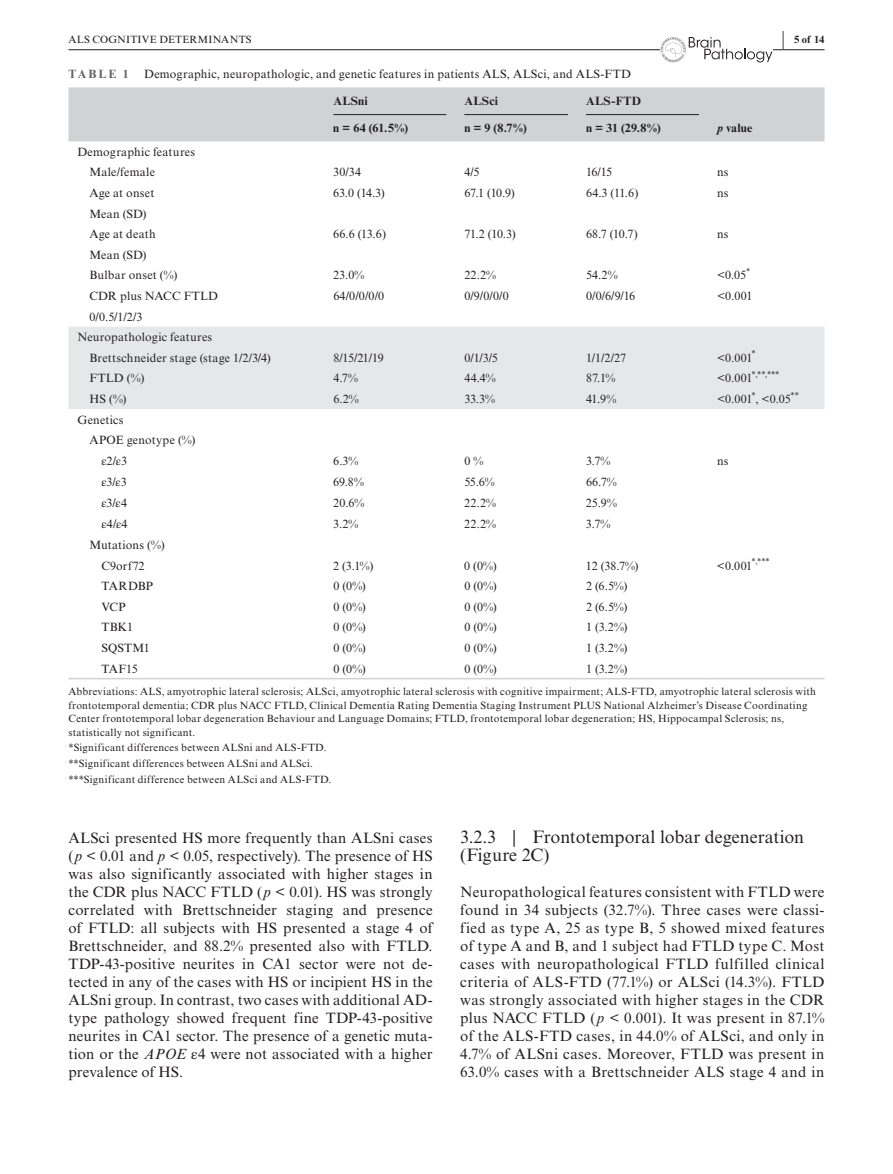
<style>
.page{position:relative;width:893px;height:1174px;background:#fff}
.page>*{position:absolute;margin:0;border:0;box-sizing:border-box;transform-origin:0 0}
.t1{font:18px/18px "Times New Roman MT Std";color:#231f20}
.t2{font:15px/18px "Times New Roman MT Std";letter-spacing:.02em;color:#231f20;text-align:justify}
.t3{font:12px/20.5px "Times New Roman MT Std";letter-spacing:.015em;color:#231f20}
.t4{font:700 12px "Times New Roman MT Std";letter-spacing:.025em;color:#231f20}
.t5{font:700 12px "Times New Roman MT Std";letter-spacing:.155em;color:#636366}
.t6{font:10.5px/13.5px "Times New Roman MT Std";letter-spacing:.025em;color:#231f20}
.t7{font:700 10.5px "Times New Roman MT Std";color:#231f20}
.t8{font:8.4px "Times New Roman MT Std";color:#231f20}
.s1{font-size:20.25px}
.s2{font-style:italic}
.s3{font-size:12px}
.s4{font-family:"STIX"}
</style>
<div class="page">
<hr style="left:68px;top:49px;width:756px;height:1px;background:#231f20">
<svg style="left:660px;top:37px;width:112px;height:25px"></svg>
<div style="left:68px;top:87px;width:756px;height:54px;background:#d1d2d4"></div>
<div style="left:68px;top:327px;width:756px;height:82px;background:#e6e7e9"></div>
<hr style="left:68px;top:678px;width:256px;height:1px;background:#d1d2d4">
<hr style="left:324px;top:678px;width:131px;height:1px;background:#d1d2d4">
<hr style="left:455px;top:678px;width:122px;height:1px;background:#d1d2d4">
<hr style="left:577px;top:678px;width:131px;height:1px;background:#d1d2d4">
<hr style="left:708px;top:678px;width:116px;height:1px;background:#d1d2d4">
<hr style="left:333px;top:114px;width:113px;height:1px;background:#231f20">
<hr style="left:464px;top:114px;width:104px;height:1px;background:#231f20">
<hr style="left:586px;top:114px;width:113px;height:1px;background:#231f20">
<p class="t6" style="left:68px;top:32px;width:185px">ALS COGNITIVE DETERMINANTS</p>
<p class="t7" style="left:782px;top:33px;width:43px"><span class="s1">|</span> 5 of 14</p>
<p class="t5" style="left:68px;top:66px;width:62px">TABLE 1</p>
<p class="t3" style="left:144px;top:63px;width:488px">Demographic, neuropathologic, and genetic features in patients ALS, ALSci, and ALS-FTD</p>
<p class="t4" style="left:333px;top:94px;width:36px">ALSni</p>
<p class="t4" style="left:464px;top:94px;width:35px">ALSci</p>
<p class="t4" style="left:586px;top:94px;width:56px">ALS-FTD</p>
<p class="t4" style="left:333px;top:121px;width:76px">n = 64 (61.5%)</p>
<p class="t4" style="left:464px;top:121px;width:64px">n = 9 (8.7%)</p>
<p class="t4" style="left:586px;top:121px;width:76px">n = 31 (29.8%)</p>
<p class="t4" style="left:717px;top:121px;width:37px"><span class="s2">p</span> value</p>
<p class="t3" style="left:89px;top:141px;width:107px;text-indent:-12px">Demographic features<br>Male/female</p>
<p class="t3" style="left:333px;top:162px;width:29px">30/34</p>
<p class="t3" style="left:464px;top:162px;width:17px">4/5</p>
<p class="t3" style="left:586px;top:162px;width:28px">16/15</p>
<p class="t3" style="left:717px;top:162px;width:13px">ns</p>
<p class="t3" style="left:89px;top:183px;width:66px">Age at onset</p>
<p class="t3" style="left:333px;top:183px;width:53px">63.0 (14.3)</p>
<p class="t3" style="left:464px;top:183px;width:52px">67.1 (10.9)</p>
<p class="t3" style="left:586px;top:183px;width:54px">64.3 (11.6)</p>
<p class="t3" style="left:717px;top:183px;width:13px">ns</p>
<p class="t3" style="left:89px;top:203px;width:68px">Mean (SD)<br>Age at death</p>
<p class="t3" style="left:333px;top:224px;width:54px">66.6 (13.6)</p>
<p class="t3" style="left:464px;top:224px;width:53px">71.2 (10.3)</p>
<p class="t3" style="left:586px;top:224px;width:53px">68.7 (10.7)</p>
<p class="t3" style="left:717px;top:224px;width:13px">ns</p>
<p class="t3" style="left:89px;top:244px;width:89px">Mean (SD)<br>Bulbar onset (%)</p>
<p class="t3" style="left:333px;top:265px;width:33px">23.0%</p>
<p class="t3" style="left:464px;top:265px;width:33px">22.2%</p>
<p class="t3" style="left:586px;top:265px;width:33px">54.2%</p>
<p class="t3" style="left:717px;top:265px;width:35px">&lt;0.05<sup>*</sup></p>
<p class="t3" style="left:89px;top:286px;width:130px">CDR plus NACC FTLD</p>
<p class="t3" style="left:333px;top:286px;width:52px">64/0/0/0/0</p>
<p class="t3" style="left:464px;top:286px;width:46px">0/9/0/0/0</p>
<p class="t3" style="left:586px;top:286px;width:51px">0/0/6/9/16</p>
<p class="t3" style="left:717px;top:286px;width:37px">&lt;0.001</p>
<p class="t3" style="left:89px;top:306px;width:54px">0/0.5/1/2/3</p>
<p class="t3" style="left:77px;top:327px;width:136px">Neuropathologic features</p>
<p class="t3" style="left:89px;top:347px;width:183px">Brettschneider stage (stage 1/2/3/4)</p>
<p class="t3" style="left:333px;top:347px;width:52px">8/15/21/19</p>
<p class="t3" style="left:464px;top:347px;width:35px">0/1/3/5</p>
<p class="t3" style="left:586px;top:347px;width:41px">1/1/2/27</p>
<p class="t3" style="left:717px;top:347px;width:37px">&lt;0.001</p>
<p class="t8" style="left:752px;top:349px;width:6px">*</p>
<p class="t3" style="left:89px;top:368px;width:56px">FTLD (%)</p>
<p class="t3" style="left:333px;top:368px;width:26px">4.7%</p>
<p class="t3" style="left:464px;top:368px;width:33px">44.4%</p>
<p class="t3" style="left:586px;top:368px;width:31px">87.1%</p>
<p class="t8" style="left:717px;top:369px;width:64px"><span class="s3">&lt;0.001</span>*,**,***</p>
<p class="t3" style="left:89px;top:389px;width:39px">HS (%)</p>
<p class="t3" style="left:333px;top:389px;width:27px">6.2%</p>
<p class="t3" style="left:464px;top:389px;width:32px">33.3%</p>
<p class="t3" style="left:586px;top:389px;width:32px">41.9%</p>
<p class="t3" style="left:717px;top:389px;width:83px">&lt;0.001<sup>*</sup>, &lt;0.05<sup>**</sup></p>
<p class="t3" style="left:77px;top:409px;width:48px">Genetics</p>
<p class="t3" style="left:89px;top:430px;width:108px">APOE genotype (%)</p>
<p class="t3" style="left:101px;top:451px;width:27px"><span class="s4">ε</span>2/<span class="s4">ε</span>3</p>
<p class="t3" style="left:333px;top:450px;width:27px">6.3%</p>
<p class="t3" style="left:464px;top:450px;width:20px">0 %</p>
<p class="t3" style="left:586px;top:450px;width:26px">3.7%</p>
<p class="t3" style="left:717px;top:450px;width:13px">ns</p>
<p class="t3" style="left:101px;top:472px;width:27px"><span class="s4">ε</span>3/<span class="s4">ε</span>3</p>
<p class="t3" style="left:333px;top:471px;width:32px">69.8%</p>
<p class="t3" style="left:464px;top:471px;width:32px">55.6%</p>
<p class="t3" style="left:586px;top:471px;width:32px">66.7%</p>
<p class="t3" style="left:101px;top:493px;width:27px"><span class="s4">ε</span>3/<span class="s4">ε</span>4</p>
<p class="t3" style="left:333px;top:492px;width:33px">20.6%</p>
<p class="t3" style="left:464px;top:492px;width:33px">22.2%</p>
<p class="t3" style="left:586px;top:492px;width:32px">25.9%</p>
<p class="t3" style="left:101px;top:514px;width:28px"><span class="s4">ε</span>4/<span class="s4">ε</span>4</p>
<p class="t3" style="left:333px;top:513px;width:27px">3.2%</p>
<p class="t3" style="left:464px;top:513px;width:33px">22.2%</p>
<p class="t3" style="left:586px;top:513px;width:26px">3.7%</p>
<p class="t3" style="left:101px;top:534px;width:65px;text-indent:-12px">Mutations (%)<br>C9orf72</p>
<p class="t3" style="left:333px;top:555px;width:42px">2 (3.1%)</p>
<p class="t3" style="left:464px;top:555px;width:34px">0 (0%)</p>
<p class="t3" style="left:586px;top:555px;width:54px">12 (38.7%)</p>
<p class="t3" style="left:717px;top:555px;width:37px">&lt;0.001</p>
<p class="t8" style="left:752px;top:556px;width:20px">*,***</p>
<p class="t3" style="left:101px;top:576px;width:53px">TARDBP</p>
<p class="t3" style="left:333px;top:576px;width:34px">0 (0%)</p>
<p class="t3" style="left:464px;top:576px;width:34px">0 (0%)</p>
<p class="t3" style="left:586px;top:576px;width:43px">2 (6.5%)</p>
<p class="t3" style="left:101px;top:596px;width:26px">VCP</p>
<p class="t3" style="left:333px;top:596px;width:34px">0 (0%)</p>
<p class="t3" style="left:464px;top:596px;width:34px">0 (0%)</p>
<p class="t3" style="left:586px;top:596px;width:43px">2 (6.5%)</p>
<p class="t3" style="left:101px;top:617px;width:33px">TBK1</p>
<p class="t3" style="left:333px;top:617px;width:34px">0 (0%)</p>
<p class="t3" style="left:464px;top:617px;width:34px">0 (0%)</p>
<p class="t3" style="left:586px;top:617px;width:43px">1 (3.2%)</p>
<p class="t3" style="left:101px;top:637px;width:50px">SQSTM1</p>
<p class="t3" style="left:333px;top:637px;width:34px">0 (0%)</p>
<p class="t3" style="left:464px;top:637px;width:34px">0 (0%)</p>
<p class="t3" style="left:586px;top:637px;width:43px">1 (3.2%)</p>
<p class="t3" style="left:101px;top:658px;width:38px">TAF15</p>
<p class="t3" style="left:333px;top:658px;width:34px">0 (0%)</p>
<p class="t3" style="left:464px;top:658px;width:34px">0 (0%)</p>
<p class="t3" style="left:586px;top:658px;width:43px">1 (3.2%)</p>
<p class="t6" style="left:68px;top:685px;width:749px">Abbreviations: ALS, amyotrophic lateral sclerosis; ALSci, amyotrophic lateral sclerosis with cognitive impairment; ALS-FTD, amyotrophic lateral sclerosis with frontotemporal dementia; CDR plus NACC FTLD, Clinical Dementia Rating Dementia Staging Instrument PLUS National Alzheimer’s Disease Coordinating Center frontotemporal lobar degeneration Behaviour and Language Domains; FTLD, frontotemporal lobar degeneration; HS, Hippocampal Sclerosis; ns, statistically not significant.</p>
<p class="t6" style="left:68px;top:740px;width:264px;line-height:15.8px">*Significant differences between ALSni and ALS-FTD. **Significant differences between ALSni and ALSci. ***Significant difference between ALSci and ALS-FTD.</p>
<p class="t2" style="left:68px;top:829px;width:366px">ALSci presented HS more frequently than ALSni cases (<span class="s2">p</span> &lt; 0.01 and <span class="s2">p</span> &lt; 0.05, respectively). The presence of HS was also significantly associated with higher stages in the CDR plus NACC FTLD (<span class="s2">p</span> &lt; 0.01). HS was strongly correlated with Brettschneider staging and presence of FTLD: all subjects with HS presented a stage 4 of Brettschneider, and 88.2% presented also with FTLD.<br>TDP-43-positive neurites in CA1 sector were not de&shy;tected in any of the cases with HS or incipient HS in the ALSni group. In contrast, two cases with additional AD&shy;type pathology showed frequent fine TDP-43-positive neurites in CA1 sector. The presence of a genetic muta&shy;tion or the <span class="s2">APOE</span> <span class="s4">ε</span>4 were not associated with a higher prevalence of HS.</p>
<p class="t1" style="left:460px;top:828px;width:345px">3.2.3 | Frontotemporal lobar degeneration (Figure 2C)</p>
<p class="t2" style="left:460px;top:883px;width:366px">Neuropathological features consistent with FTLD were found in 34 subjects (32.7%). Three cases were classi&shy;fied as type A, 25 as type B, 5 showed mixed features of type A and B, and 1 subject had FTLD type C. Most cases with neuropathological FTLD fulfilled clinical criteria of ALS-FTD (77.1%) or ALSci (14.3%). FTLD was strongly associated with higher stages in the CDR plus NACC FTLD (<span class="s2">p</span> &lt; 0.001). It was present in 87.1% of the ALS-FTD cases, in 44.0% of ALSci, and only in 4.7% of ALSni cases. Moreover, FTLD was present in 63.0% cases with a Brettschneider ALS stage 4 and in</p>
</div>
